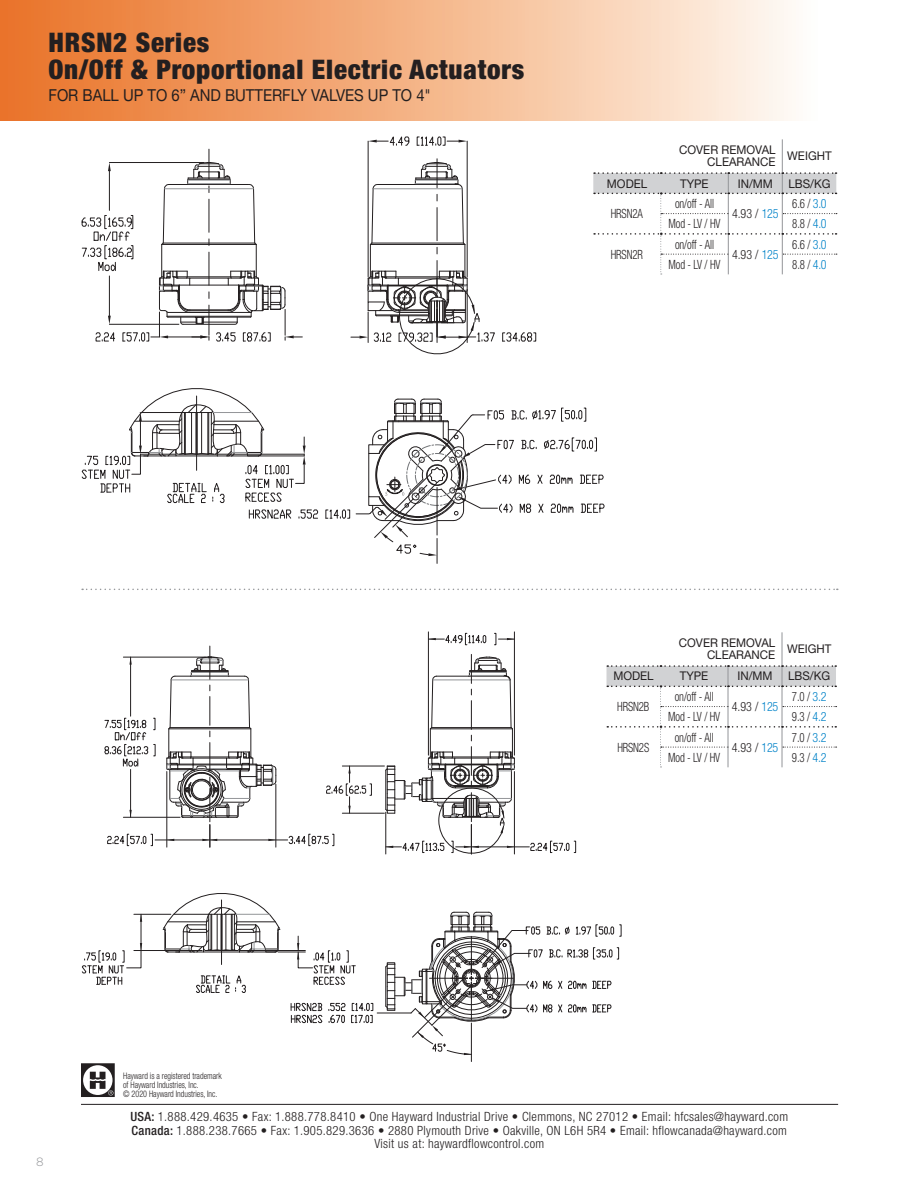
<style>
.page{position:relative;width:918px;height:1188px;background:#fff}
.page>*{position:absolute;margin:0;border:0;box-sizing:border-box;transform-origin:0 0}
.t1{font:900 condensed 27px/26.2px "Helvetica Neue LT Std";letter-spacing:.03em;color:#231f20}
.t2{font:16.5px "Helvetica Neue LT Std";color:#231f20;scale:.9 1}
.t3{font:300 condensed 12.75px/13.5px "Helvetica Neue LT Std";letter-spacing:.025em;color:#231f20;text-align:center}
.t4{font:300 condensed 12.75px "Helvetica Neue LT Std";letter-spacing:.025em;color:#231f20;scale:.85 1}
.t5{font:300 condensed 12.75px "Helvetica Neue LT Std";letter-spacing:.025em;color:#231f20;scale:.94 1}
.t6{font:12px/12px "Helvetica Neue LT Std";color:#231f20;text-align:right;scale:.96 1}
.t7{font:300 12px "Gotham";color:#939598}
.t8{font:300 condensed 9px/9px "Helvetica Neue LT Std";color:#231f20;scale:.9 1}
.s1{color:#0082c8}
.s2{font-weight:500}
</style>
<div class="page">
<div style="left:0;top:0;width:918px;height:120px;background:linear-gradient(to right,#ea7022,#fff)"></div>
<div style="left:891px;top:0;width:27px;height:120px;background:#fff"></div>
<svg style="left:81px;top:1063px;width:34px;height:34px"></svg>
<hr style="left:81px;top:1104px;width:757px;height:1px;background:#231f20">
<hr style="left:209px;top:149px;width:1px;height:30px;background:#231f20">
<svg style="left:81px;top:388px;width:237px;height:131px"></svg>
<hr style="left:196px;top:396px;width:1px;height:74px;background:#231f20">
<hr style="left:465px;top:244px;width:1px;height:33px;background:#231f20">
<hr style="left:370px;top:244px;width:1px;height:33px;background:#231f20">
<svg style="left:369px;top:184px;width:9px;height:61px"></svg>
<hr style="left:370px;top:244px;width:95px;height:1px;background:#231f20">
<hr style="left:372px;top:243px;width:92px;height:1px;background:#231f20">
<hr style="left:377px;top:184px;width:80px;height:1px;background:#231f20">
<hr style="left:373px;top:188px;width:89px;height:1px;background:#939598">
<svg style="left:502px;top:332px;width:34px;height:10px"></svg>
<hr style="left:368px;top:141px;width:1px;height:136px;background:#231f20">
<hr style="left:467px;top:141px;width:1px;height:136px;background:#231f20">
<svg style="left:368px;top:136px;width:42px;height:10px"></svg>
<svg style="left:416px;top:136px;width:51px;height:10px"></svg>
<hr style="left:437px;top:261px;width:1px;height:33px;background:#231f20">
<svg style="left:414px;top:159px;width:52px;height:95px"></svg>
<svg style="left:351px;top:266px;width:144px;height:89px"></svg>
<svg style="left:325px;top:398px;width:280px;height:165px"></svg>
<svg style="left:81px;top:162px;width:221px;height:180px"></svg>
<hr style="left:342px;top:766px;width:42px;height:1px;background:#231f20">
<hr style="left:342px;top:813px;width:42px;height:1px;background:#231f20">
<svg style="left:326px;top:766px;width:46px;height:47px"></svg>
<hr style="left:471px;top:847px;width:58px;height:1px;background:#231f20">
<svg style="left:530px;top:841px;width:46px;height:12px"></svg>
<hr style="left:428px;top:632px;width:1px;height:123px;background:#231f20">
<hr style="left:514px;top:632px;width:1px;height:123px;background:#231f20">
<svg style="left:494px;top:633px;width:20px;height:12px"></svg>
<svg style="left:428px;top:633px;width:58px;height:12px"></svg>
<svg style="left:385px;top:654px;width:137px;height:201px"></svg>
<hr style="left:276px;top:784px;width:1px;height:63px;background:#231f20">
<hr style="left:210px;top:840px;width:78px;height:1px;background:#231f20">
<svg style="left:288px;top:834px;width:46px;height:12px"></svg>
<svg style="left:202px;top:825px;width:15px;height:22px"></svg>
<hr style="left:166px;top:772px;width:1px;height:75px;background:#231f20">
<hr style="left:155px;top:840px;width:55px;height:1px;background:#231f20">
<svg style="left:107px;top:834px;width:46px;height:12px"></svg>
<hr style="left:123px;top:817px;width:57px;height:1px;background:#231f20">
<hr style="left:123px;top:657px;width:82px;height:1px;background:#231f20">
<hr style="left:130px;top:769px;width:1px;height:48px;background:#231f20">
<hr style="left:130px;top:657px;width:1px;height:59px;background:#231f20">
<hr style="left:210px;top:789px;width:1px;height:33px;background:#231f20">
<svg style="left:166px;top:656px;width:111px;height:162px"></svg>
<hr style="left:210px;top:646px;width:1px;height:33px;background:#231f20">
<hr style="left:377px;top:1013px;width:34px;height:1px;background:#231f20">
<svg style="left:291px;top:1002px;width:32px;height:22px"></svg>
<svg style="left:329px;top:1002px;width:44px;height:22px"></svg>
<hr style="left:471px;top:1023px;width:1px;height:39px;background:#231f20">
<hr style="left:134px;top:914px;width:37px;height:1px;background:#231f20">
<hr style="left:134px;top:950px;width:68px;height:1px;background:#231f20">
<svg style="left:81px;top:914px;width:61px;height:71px"></svg>
<svg style="left:162px;top:893px;width:193px;height:100px"></svg>
<hr style="left:221px;top:900px;width:1px;height:65px;background:#231f20">
<svg style="left:385px;top:912px;width:236px;height:143px"></svg>
<svg style="left:104px;top:718px;width:51px;height:49px"></svg>
<svg style="left:82px;top:589px;width:756px;height:1px"></svg>
<svg style="left:607px;top:632px;width:230px;height:136px"></svg>
<hr style="left:782px;top:632px;width:1px;height:33px;background:#939598">
<svg style="left:593px;top:139px;width:244px;height:136px"></svg>
<hr style="left:782px;top:139px;width:1px;height:33px;background:#939598">
<h1 class="t1" style="left:48px;top:29px;width:477px">HRSN2 Series<br>On/Off &amp; Proportional Electric Actuators</h1>
<p class="t2" style="left:48px;top:85px;width:426px">FOR BALL UP TO 6” AND BUTTERFLY VALVES UP TO 4"</p>
<p class="t6" style="left:679px;top:144px;width:102px">COVER REMOVAL<br>CLEARANCE</p>
<p class="t6" style="left:787px;top:150px;width:48px">WEIGHT</p>
<p class="t6" style="left:607px;top:177px;width:44px">MODEL</p>
<p class="t6" style="left:680px;top:177px;width:31px">TYPE</p>
<p class="t6" style="left:738px;top:177px;width:38px">IN/MM</p>
<p class="t6" style="left:788px;top:177px;width:45px">LBS/KG</p>
<p class="t4" style="left:611px;top:206px;width:39px">HRSN2A</p>
<p class="t4" style="left:792px;top:196px;width:42px">6.6 / <span class="s1">3.0</span></p>
<p class="t4" style="left:675px;top:196px;width:47px">on/off - All</p>
<p class="t5" style="left:732px;top:206px;width:51px">4.93 / <span class="s1">125</span></p>
<p class="t4" style="left:669px;top:216px;width:63px">Mod - LV / HV</p>
<p class="t4" style="left:792px;top:216px;width:42px">8.8 / <span class="s1">4.0</span></p>
<p class="t4" style="left:611px;top:247px;width:39px">HRSN2R</p>
<p class="t4" style="left:675px;top:237px;width:47px">on/off - All</p>
<p class="t4" style="left:792px;top:237px;width:42px">6.6 / <span class="s1">3.0</span></p>
<p class="t5" style="left:732px;top:247px;width:51px">4.93 / <span class="s1">125</span></p>
<p class="t4" style="left:669px;top:257px;width:63px">Mod - LV / HV</p>
<p class="t4" style="left:792px;top:257px;width:42px">8.8 / <span class="s1">4.0</span></p>
<p class="t6" style="left:679px;top:637px;width:102px">COVER REMOVAL<br>CLEARANCE</p>
<p class="t6" style="left:787px;top:643px;width:48px">WEIGHT</p>
<p class="t6" style="left:613px;top:670px;width:44px">MODEL</p>
<p class="t6" style="left:680px;top:670px;width:31px">TYPE</p>
<p class="t6" style="left:737px;top:670px;width:38px">IN/MM</p>
<p class="t6" style="left:788px;top:670px;width:45px">LBS/KG</p>
<p class="t4" style="left:617px;top:699px;width:39px">HRSN2B</p>
<p class="t4" style="left:792px;top:689px;width:42px">7.0 / <span class="s1">3.2</span></p>
<p class="t4" style="left:675px;top:689px;width:47px">on/off - All</p>
<p class="t5" style="left:732px;top:699px;width:51px">4.93 / <span class="s1">125</span></p>
<p class="t4" style="left:668px;top:709px;width:63px">Mod - LV / HV</p>
<p class="t4" style="left:792px;top:709px;width:42px">9.3 / <span class="s1">4.2</span></p>
<p class="t4" style="left:617px;top:740px;width:39px">HRSN2S</p>
<p class="t4" style="left:675px;top:730px;width:47px">on/off - All</p>
<p class="t4" style="left:792px;top:730px;width:42px">7.0 / <span class="s1">3.2</span></p>
<p class="t5" style="left:732px;top:740px;width:51px">4.93 / <span class="s1">125</span></p>
<p class="t4" style="left:668px;top:750px;width:63px">Mod - LV / HV</p>
<p class="t4" style="left:792px;top:750px;width:42px">9.3 / <span class="s1">4.2</span></p>
<p class="t7" style="left:36px;top:1154px;width:9px">8</p>
<p class="t8" style="left:123px;top:1071px;width:111px">Hayward is a registered trademark of Hayward Industries, Inc.<br>© 2020 Hayward Industries, Inc.</p>
<p class="t3" style="left:130px;top:1110px;width:659px"><span class="s2">USA:</span> 1.888.429.4635 • Fax: 1.888.778.8410 • One Hayward Industrial Drive • Clemmons, NC 27012 • Email: hfcsales@hayward.com<br><span class="s2">Canada:</span> 1.888.238.7665 • Fax: 1.905.829.3636 • 2880 Plymouth Drive • Oakville, ON L6H 5R4 • Email: hflowcanada@hayward.com<br>Visit us at: haywardflowcontrol.com</p>
</div>
